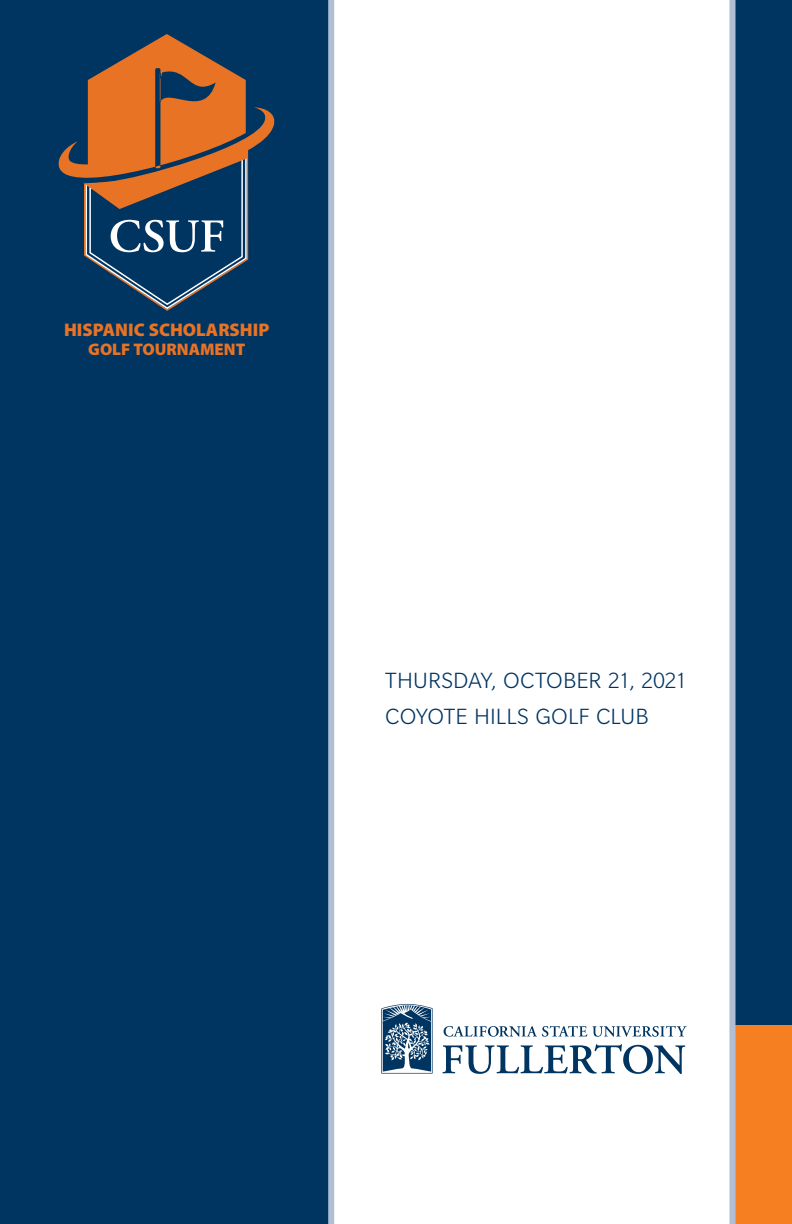
<style>
.page{position:relative;width:792px;height:1224px;background:#fff}
.page>*{position:absolute;margin:0;border:0;box-sizing:border-box;transform-origin:0 0}
.t1{font:300 24px/35.8px "Slate Pro";letter-spacing:.005em;color:#003562}
.t2{font:900 18.4px "Myriad Pro";color:#e87324}
.t3{font:900 16.8px "Myriad Pro";color:#e87324}
</style>
<div class="page">
<div style="left:0;top:0;width:328px;height:1224px;background:#003562"></div>
<svg style="left:59px;top:34px;width:216px;height:277px"></svg>
<div style="left:734px;top:0;width:58px;height:1025px;background:linear-gradient(to right,#003562,#003562)"></div>
<div style="left:732px;top:1025px;width:60px;height:199px;background:#f57f21"></div>
<div style="left:729px;top:0;width:6px;height:1224px;background:#b1bfd5"></div>
<div style="left:328px;top:0;width:6px;height:1224px;background:#b1bfd5"></div>
<svg style="left:442px;top:1044px;width:243px;height:30px"></svg>
<svg style="left:444px;top:1026px;width:243px;height:11px"></svg>
<svg style="left:381px;top:1004px;width:52px;height:70px;background:#5b7c99"></svg>
<p class="t2" style="left:64px;top:317px;width:207px">HISPANIC SCHOLARSHIP</p>
<p class="t3" style="left:88px;top:338px;width:159px">GOLF TOURNAMENT</p>
<p class="t1" style="left:385px;top:663px;width:303px">THURSDAY, OCTOBER 21, 2021<br>COYOTE HILLS GOLF CLUB</p>
</div>
